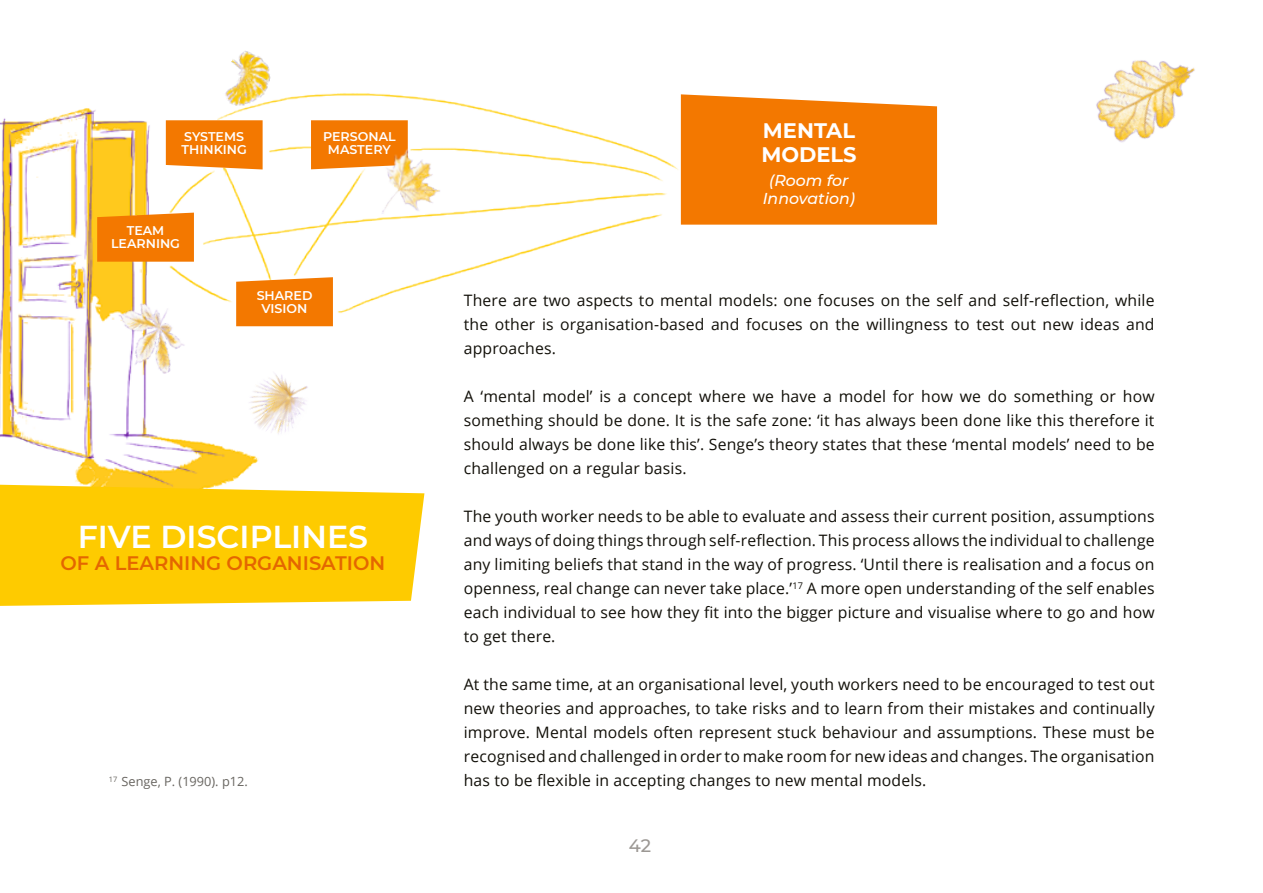
<style>
.page{position:relative;width:1263px;height:893px;background:#fff}
.page>*{position:absolute;margin:0;border:0;box-sizing:border-box;transform-origin:0 0}
.t1{font:600 31.65px "Montserrat";color:#fff}
.t2{font:700 21px/24px "Montserrat";color:#fff}
.t3{font:600 19.5px "Montserrat";color:#e46600}
.t4{font:500 18px "Montserrat";color:#9c9894}
.t5{font:15.75px/24px "Open Sans";letter-spacing:.01em;color:#110f08;text-align:justify}
.t6{font:italic 500 15.75px/18px "Montserrat";color:#fff;text-align:center}
.t7{font:12.75px "Open Sans";color:#686560}
.t8{font:600 12.6px/12.6px "Montserrat";color:#fff;text-align:center}
</style>
<div class="page">
<img style="left:0;top:93px;width:938px;height:513px">
<div style="left:681px;top:94px;width:256px;height:131px;background:#f37800"></div>
<div style="left:311px;top:120px;width:97px;height:49px;background:#f37800"></div>
<div style="left:166px;top:120px;width:97px;height:49px;background:#f37800"></div>
<svg style="left:97px;top:213px;width:97px;height:49px;background:#f37c04"></svg>
<svg style="left:236px;top:277px;width:97px;height:49px;background:#f37f0d"></svg>
<img style="left:216px;top:51px;width:62px;height:75px">
<img style="left:109px;top:288px;width:86px;height:97px">
<img style="left:233px;top:359px;width:89px;height:90px">
<img style="left:367px;top:145px;width:74px;height:70px">
<img style="left:1096px;top:60px;width:99px;height:83px">
<p class="t8" style="left:182px;top:130px;width:67px;text-align:left">SYSTEMS<br>THINKING</p>
<p class="t8" style="left:111px;top:224px;width:70px">TEAM<br>LEARNING</p>
<p class="t8" style="left:323px;top:130px;width:74px">PERSONAL<br>MASTERY</p>
<h2 class="t2" style="left:761px;top:118px;width:97px">MENTAL<br>MODELS</h2>
<p class="t6" style="left:763px;top:171px;width:94px">(Room for<br>Innovation)</p>
<p class="t8" style="left:257px;top:289px;width:57px">SHARED<br>VISION</p>
<p class="t5" style="left:464px;top:288px;width:692px">There are two aspects to mental models: one focuses on the self and self-reflection, while the other is organisation-based and focuses on the willingness to test out new ideas and approaches.</p>
<p class="t5" style="left:464px;top:384px;width:692px">A ‘mental model’ is a concept where we have a model for how we do something or how something should be done. It is the safe zone: ‘it has always been done like this therefore it should always be done like this’. Senge’s theory states that these ‘mental models’ need to be challenged on a regular basis.</p>
<p class="t5" style="left:464px;top:504px;width:692px">The youth worker needs to be able to evaluate and assess their current position, assumptions and ways of doing things through self-reflection. This process allows the individual to challenge any limiting beliefs that stand in the way of progress. ‘Until there is realisation and a focus on openness, real change can never take place.’<sup>17</sup> A more open understanding of the self enables each individual to see how they fit into the bigger picture and visualise where to go and how to get there.</p>
<p class="t5" style="left:464px;top:672px;width:692px">At the same time, at an organisational level, youth workers need to be encouraged to test out new theories and approaches, to take risks and to learn from their mistakes and continually improve. Mental models often represent stuck behaviour and assumptions. These must be recognised and challenged in order to make room for new ideas and changes. The organisation has to be flexible in accepting changes to new mental models.</p>
<h1 class="t1" style="left:78px;top:514px;width:292px">FIVE DISCIPLINES</h1>
<p class="t3" style="left:61px;top:549px;width:326px">OF A LEARNING ORGANISATION</p>
<p class="t7" style="left:109px;top:773px;width:140px"><sup>17</sup> Senge, P. (1990). p12.</p>
<p class="t4" style="left:629px;top:832px;width:24px">42</p>
</div>
